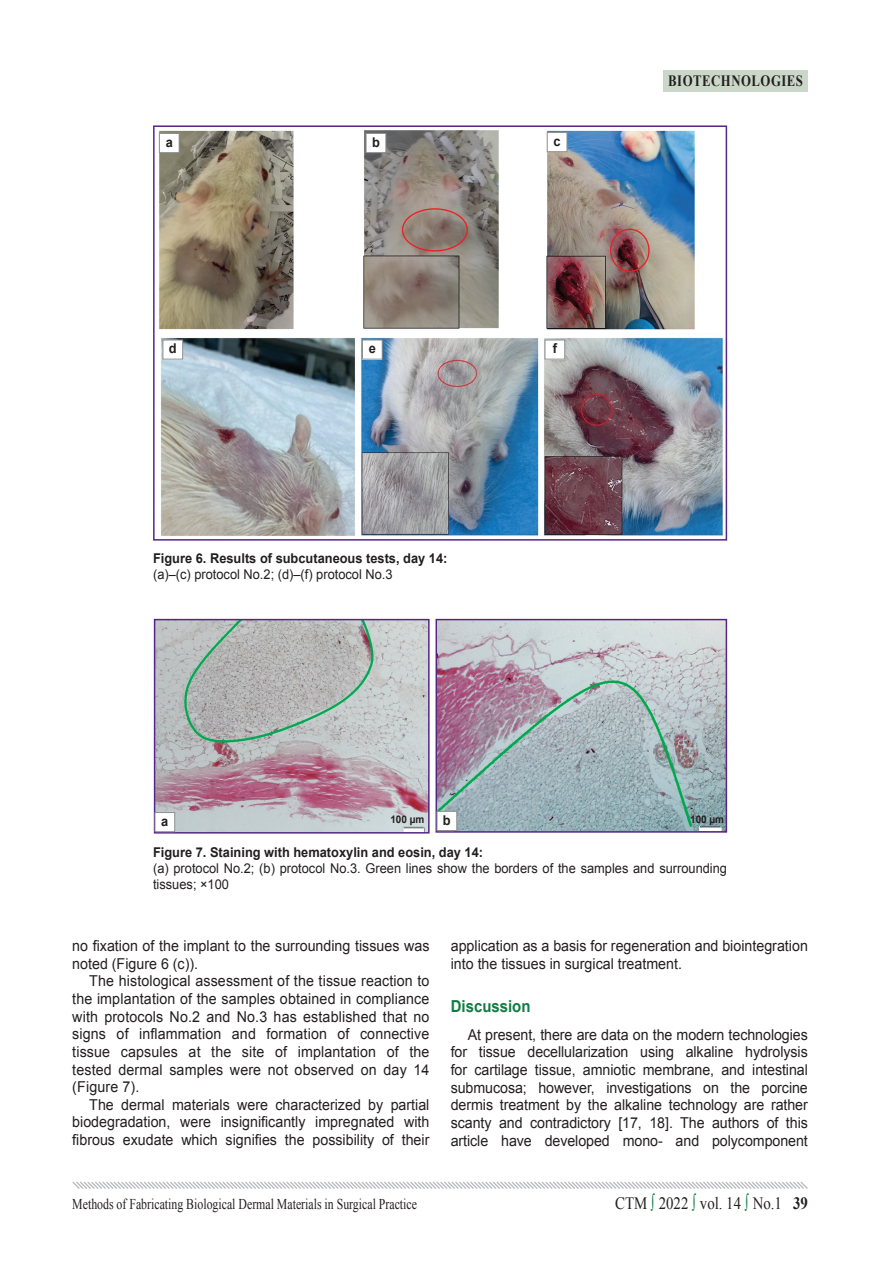
<style>
.page{position:relative;width:893px;height:1276px;background:#fff}
.page>*{position:absolute;margin:0;border:0;box-sizing:border-box;transform-origin:0 0}
.t1{font:17.4px "Times New Roman";color:#231f20;scale:.86 1}
.t2{font:700 16.5px "Arial";color:#127c43;scale:.9 1}
.t3{font:700 15.75px "Times New Roman";letter-spacing:.04em;color:#231f20;scale:.81 1}
.t4{font:15px/17.7px "Arial";color:#231f20;text-align:justify;scale:.95 1}
.t5{font:15px "Times New Roman";color:#231f20;scale:.79 1}
.t6{font:13.5px/16.2px "Arial";color:#231f20;scale:.95 1}
.t7{font:700 13.5px "Arial";color:#231f20;scale:.95 1}
.t8{font:700 10.5px "Arial";color:#231f20;scale:.95 1}
.s1{color:#127c43}
.s2{font-weight:700}
</style>
<div class="page">
<svg style="left:72px;top:1181px;width:736px;height:8px"></svg>
<div style="left:663px;top:70px;width:145px;height:21px;background:#cbd8c9"></div>
<img style="left:158px;top:130px;width:566px;height:407px">
<div style="left:153px;top:125px;width:574px;height:415px;border:2px solid #542685"></div>
<div style="left:159px;top:133px;width:20px;height:20px;background:#fff"></div>
<div style="left:159px;top:133px;width:21px;height:20px;border:1px solid #8b8d90"></div>
<div style="left:163px;top:340px;width:20px;height:19px;background:#fff"></div>
<div style="left:163px;top:340px;width:20px;height:19px;border:1px solid #8b8d90"></div>
<div style="left:362px;top:340px;width:20px;height:19px;background:#fff"></div>
<div style="left:362px;top:340px;width:21px;height:19px;border:1px solid #8b8d90"></div>
<div style="left:545px;top:340px;width:20px;height:19px;background:#fff"></div>
<div style="left:545px;top:340px;width:20px;height:19px;border:1px solid #8b8d90"></div>
<div style="left:366px;top:133px;width:20px;height:20px;background:#fff"></div>
<div style="left:366px;top:133px;width:20px;height:20px;border:1px solid #8b8d90"></div>
<div style="left:547px;top:132px;width:20px;height:20px;background:#fff"></div>
<div style="left:547px;top:132px;width:20px;height:20px;border:1px solid #8b8d90"></div>
<img style="left:156px;top:621px;width:272px;height:210px">
<div style="left:154px;top:619px;width:276px;height:214px;border:1px solid #542685"></div>
<img style="left:438px;top:621px;width:287px;height:209px">
<div style="left:436px;top:619px;width:291px;height:213px;border:1px solid #542685"></div>
<div style="left:155px;top:812px;width:20px;height:19px;background:#fff"></div>
<div style="left:155px;top:812px;width:20px;height:20px;border:1px solid #8b8d90"></div>
<div style="left:437px;top:811px;width:20px;height:19px;background:#fff"></div>
<div style="left:437px;top:811px;width:20px;height:20px;border:1px solid #8b8d90"></div>
<p class="t7" style="left:166px;top:133px;width:9px">а</p>
<p class="t7" style="left:372px;top:133px;width:10px">b</p>
<p class="t7" style="left:553px;top:132px;width:9px">c</p>
<p class="t7" style="left:169px;top:339px;width:10px">d</p>
<p class="t7" style="left:369px;top:339px;width:9px">e</p>
<p class="t7" style="left:553px;top:339px;width:6px">f</p>
<p class="t7" style="left:153px;top:549px;width:311px">Figure 6. Results of subcutaneous tests, day 14:</p>
<p class="t6" style="left:153px;top:566px;width:254px">(а)–(c) protocol No.2; (d)–(f) protocol No.3</p>
<p class="t3" style="left:668px;top:70px;width:168px">BIOTECHNOLOGIES</p>
<p class="t7" style="left:161px;top:812px;width:9px">а</p>
<p class="t8" style="left:390px;top:812px;width:37px">100 µm</p>
<p class="t7" style="left:443px;top:811px;width:10px">b</p>
<p class="t8" style="left:690px;top:812px;width:37px">100 µm</p>
<p class="t7" style="left:153px;top:843px;width:349px">Figure 7. Staining with hematoxylin and eosin, day 14:</p>
<p class="t6" style="left:153px;top:860px;width:606px">(а) protocol No.2; (b) protocol No.3. Green lines show the borders of the samples and surrounding tissues; ×100</p>
<p class="t4" style="left:72px;top:937px;width:377px">no fixation of the implant to the surrounding tissues was noted (Figure 6 (c)).</p>
<p class="t4" style="left:72px;top:972px;width:377px;text-indent:17px">The histological assessment of the tissue reaction to the implantation of the samples obtained in compliance with protocols No.2 and No.3 has established that no signs of inflammation and formation of connective tissue capsules at the site of implantation of the tested dermal samples were not observed on day 14 (Figure 7).</p>
<p class="t4" style="left:72px;top:1096px;width:377px;text-indent:17px">The dermal materials were characterized by partial biodegradation, were insignificantly impregnated with fibrous exudate which signifies the possibility of their</p>
<p class="t5" style="left:72px;top:1194px;width:438px">Methods of Fabricating Biological Dermal Materials in Surgical Practice</p>
<p class="t4" style="left:451px;top:937px;width:377px">application as a basis for regeneration and biointegration into the tissues in surgical treatment.</p>
<p class="t2" style="left:451px;top:995px;width:90px">Discussion</p>
<p class="t4" style="left:451px;top:1025px;width:377px;text-indent:17px">At present, there are data on the modern technologies for tissue decellularization using alkaline hydrolysis for cartilage tissue, amniotic membrane, and intestinal submucosa; however, investigations on the porcine dermis treatment by the alkaline technology are rather scanty and contradictory [17, 18]. The authors of this article have developed mono- and polycomponent</p>
<p class="t1" style="left:615px;top:1191px;width:226px">СТМ <span class="s1">∫</span> 2022 <span class="s1">∫</span> vol. 14 <span class="s1">∫</span> No.1 <span class="s2">39</span></p>
</div>
